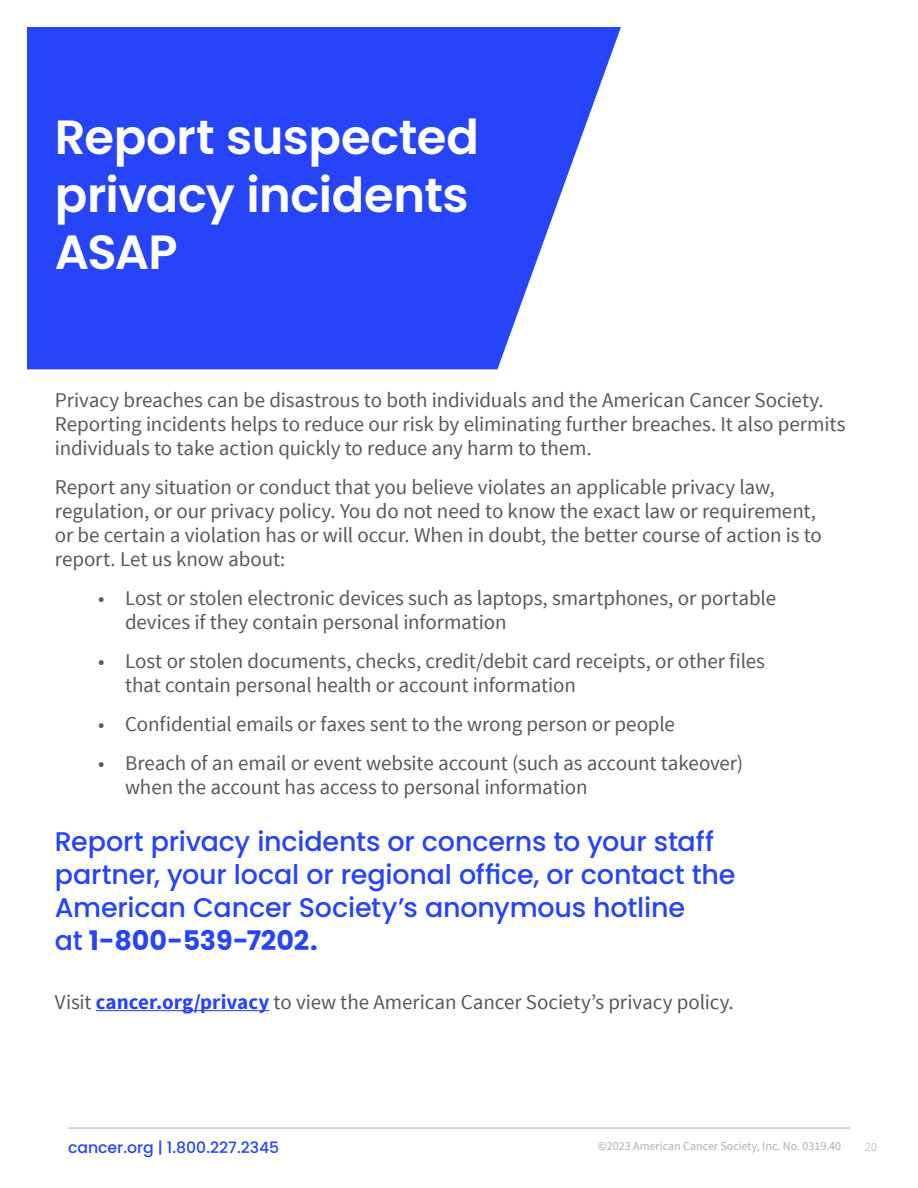
<style>
.page{position:relative;width:918px;height:1188px;background:#fff}
.page>*{position:absolute;margin:0;border:0;box-sizing:border-box;transform-origin:0 0}
.t1{font:600 48px "Poppins";letter-spacing:-.01em;color:#fff}
.t2{font:500 27px/33px "Poppins";letter-spacing:-.005em;color:#2645f7}
.t3{font:21px/24px "Source Sans Pro";letter-spacing:-.005em;color:#5a5959}
.t4{font:500 15.6px "Poppins";color:#2645f7}
.t5{font:12px "Source Sans Pro";color:#aaafb7}
.t6{font:300 12px "Source Sans Pro";color:#a7a8a9}
.s1{font-weight:700}
.s2{font-weight:700;color:#2645f7}
</style>
<div class="page">
<hr style="left:68px;top:1128px;width:782px;height:1px;background:#aaafb7">
<svg style="left:27px;top:27px;width:594px;height:342px;fill:#2645f8"></svg>
<hr style="left:96px;top:1010px;width:173px;height:1px;background:#2645f7">
<p class="t1" style="left:55px;top:109px;width:426px">Report suspected</p>
<p class="t1" style="left:55px;top:167px;width:415px">privacy incidents</p>
<p class="t1" style="left:55px;top:225px;width:124px">ASAP</p>
<p class="t3" style="left:55px;top:389px;width:792px">Privacy breaches can be disastrous to both individuals and the American Cancer Society.<br>Reporting incidents helps to reduce our risk by eliminating further breaches. It also permits individuals to take action quickly to reduce any harm to them.</p>
<p class="t3" style="left:55px;top:476px;width:769px">Report any situation or conduct that you believe violates an applicable privacy law, regulation, or our privacy policy. You do not need to know the exact law or requirement, or be certain a violation has or will occur. When in doubt, the better course of action is to report. Let us know about:</p>
<p class="t3" style="left:125px;top:587px;width:653px;text-indent:-27px">• Lost or stolen electronic devices such as laptops, smartphones, or portable devices if they contain personal information</p>
<p class="t3" style="left:125px;top:650px;width:642px;text-indent:-27px">• Lost or stolen documents, checks, credit/debit card receipts, or other files that contain personal health or account information</p>
<p class="t3" style="left:98px;top:713px;width:578px">• Confidential emails or faxes sent to the wrong person or people</p>
<p class="t3" style="left:125px;top:752px;width:620px;text-indent:-27px">• Breach of an email or event website account (such as account takeover) when the account has access to personal information</p>
<p class="t2" style="left:55px;top:825px;width:682px">Report privacy incidents or concerns to your staff partner, your local or regional office, or contact the American Cancer Society’s anonymous hotline<br>at <span class="s1">1-800-539-7202.</span></p>
<p class="t3" style="left:55px;top:990px;width:680px">Visit <span class="s2">cancer.org/privacy</span> to view the American Cancer Society’s privacy policy.</p>
<p class="t4" style="left:68px;top:1139px;width:213px">cancer.org | 1.800.227.2345</p>
<p class="t5" style="left:598px;top:1138px;width:245px">©2023 American Cancer Society, Inc. No. 0319.40</p>
<p class="t6" style="left:865px;top:1140px;width:13px">20</p>
</div>
